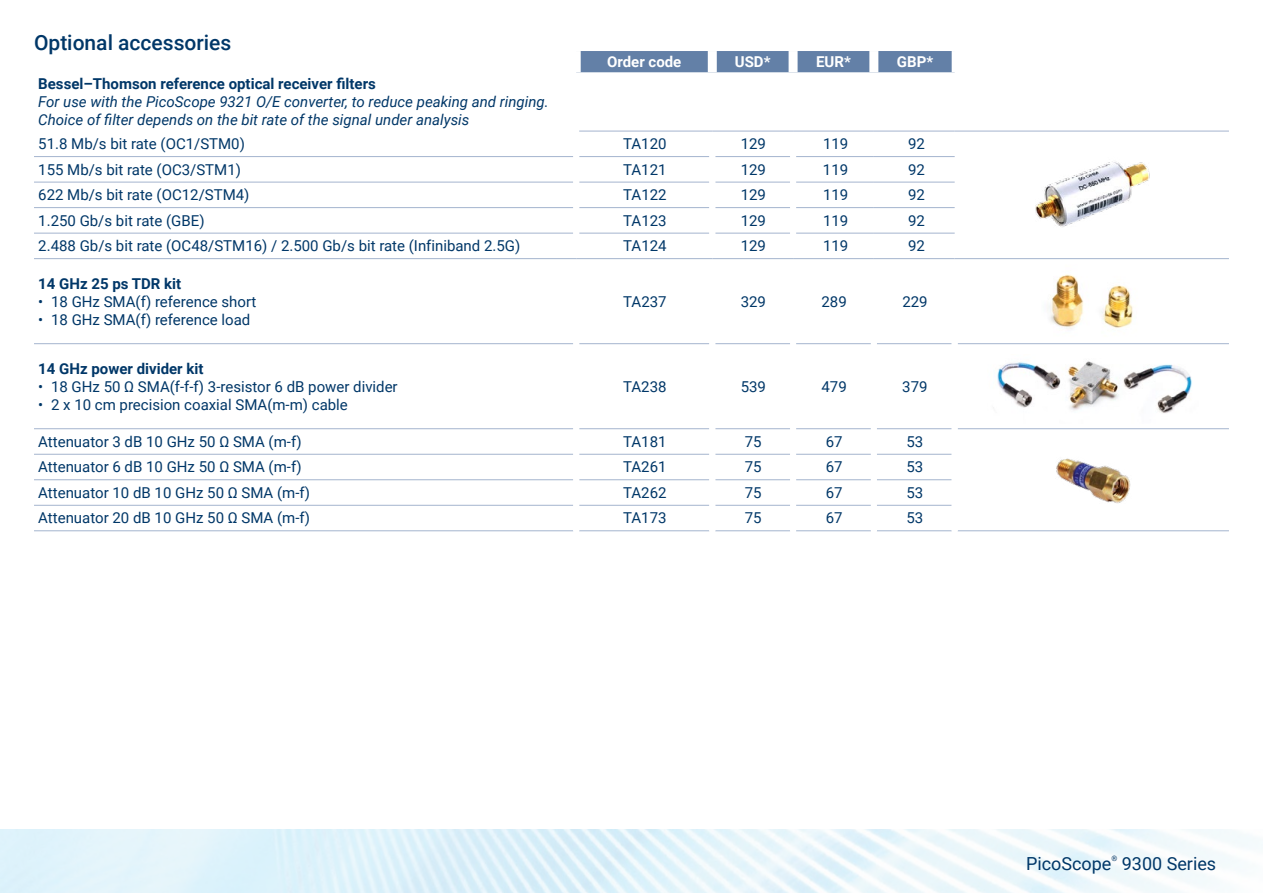
<style>
.page{position:relative;width:1263px;height:893px;background:#fff}
.page>*{position:absolute;margin:0;border:0;box-sizing:border-box;transform-origin:0 0}
.t1{font:500 21px "Roboto";color:#003768}
.t2{font:18px "Roboto";color:#003768}
.t3{font:15px "Roboto";color:#003768}
.t4{font:italic 15px/18px "Roboto";color:#003768}
.t5{font:700 15px "Roboto";color:#003768}
.t6{font:700 15px "Roboto";color:#fff}
.t7{font:7.5px "Roboto";color:#003768}
</style>
<div class="page">
<img style="left:0;top:829px;width:1263px;height:64px">
<div style="left:581px;top:51px;width:371px;height:21px;background:#6380a7"></div>
<hr style="left:34px;top:156px;width:539px;height:1px;background:#a4b4ce">
<hr style="left:579px;top:156px;width:130px;height:1px;background:#a4b4ce">
<hr style="left:715px;top:156px;width:75px;height:1px;background:#a4b4ce">
<hr style="left:796px;top:156px;width:78px;height:1px;background:#a4b4ce">
<hr style="left:874px;top:156px;width:81px;height:1px;background:#a4b4ce">
<hr style="left:34px;top:182px;width:539px;height:1px;background:#a4b4ce">
<hr style="left:579px;top:182px;width:130px;height:1px;background:#a4b4ce">
<hr style="left:715px;top:182px;width:75px;height:1px;background:#a4b4ce">
<hr style="left:796px;top:182px;width:78px;height:1px;background:#a4b4ce">
<hr style="left:874px;top:182px;width:81px;height:1px;background:#a4b4ce">
<hr style="left:34px;top:207px;width:539px;height:1px;background:#a4b4ce">
<hr style="left:579px;top:207px;width:130px;height:1px;background:#a4b4ce">
<hr style="left:715px;top:207px;width:75px;height:1px;background:#a4b4ce">
<hr style="left:796px;top:207px;width:78px;height:1px;background:#a4b4ce">
<hr style="left:874px;top:207px;width:81px;height:1px;background:#a4b4ce">
<hr style="left:34px;top:233px;width:539px;height:1px;background:#a4b4ce">
<hr style="left:579px;top:233px;width:130px;height:1px;background:#a4b4ce">
<hr style="left:715px;top:233px;width:75px;height:1px;background:#a4b4ce">
<hr style="left:796px;top:233px;width:78px;height:1px;background:#a4b4ce">
<hr style="left:874px;top:233px;width:81px;height:1px;background:#a4b4ce">
<hr style="left:34px;top:454px;width:539px;height:1px;background:#a4b4ce">
<hr style="left:579px;top:454px;width:130px;height:1px;background:#a4b4ce">
<hr style="left:34px;top:479px;width:539px;height:1px;background:#a4b4ce">
<hr style="left:579px;top:479px;width:130px;height:1px;background:#a4b4ce">
<hr style="left:715px;top:530px;width:75px;height:1px;background:#a4b4ce">
<hr style="left:796px;top:530px;width:75px;height:1px;background:#a4b4ce">
<hr style="left:877px;top:530px;width:75px;height:1px;background:#a4b4ce">
<hr style="left:34px;top:343px;width:539px;height:1px;background:#a4b4ce">
<hr style="left:579px;top:343px;width:130px;height:1px;background:#a4b4ce">
<hr style="left:715px;top:343px;width:75px;height:1px;background:#a4b4ce">
<hr style="left:796px;top:343px;width:75px;height:1px;background:#a4b4ce">
<hr style="left:877px;top:343px;width:75px;height:1px;background:#a4b4ce">
<hr style="left:958px;top:343px;width:271px;height:1px;background:#a4b4ce">
<hr style="left:34px;top:505px;width:539px;height:1px;background:#a4b4ce">
<hr style="left:579px;top:505px;width:130px;height:1px;background:#a4b4ce">
<hr style="left:958px;top:530px;width:271px;height:1px;background:#a4b4ce">
<hr style="left:34px;top:428px;width:539px;height:1px;background:#a4b4ce">
<hr style="left:579px;top:428px;width:130px;height:1px;background:#a4b4ce">
<hr style="left:715px;top:428px;width:75px;height:1px;background:#a4b4ce">
<hr style="left:796px;top:428px;width:75px;height:1px;background:#a4b4ce">
<hr style="left:877px;top:428px;width:75px;height:1px;background:#a4b4ce">
<hr style="left:958px;top:428px;width:271px;height:1px;background:#a4b4ce">
<hr style="left:715px;top:454px;width:75px;height:1px;background:#a4b4ce">
<hr style="left:796px;top:454px;width:75px;height:1px;background:#a4b4ce">
<hr style="left:877px;top:454px;width:75px;height:1px;background:#a4b4ce">
<hr style="left:715px;top:479px;width:75px;height:1px;background:#a4b4ce">
<hr style="left:796px;top:479px;width:75px;height:1px;background:#a4b4ce">
<hr style="left:877px;top:479px;width:75px;height:1px;background:#a4b4ce">
<hr style="left:715px;top:505px;width:75px;height:1px;background:#a4b4ce">
<hr style="left:796px;top:505px;width:75px;height:1px;background:#a4b4ce">
<hr style="left:877px;top:505px;width:75px;height:1px;background:#a4b4ce">
<hr style="left:34px;top:530px;width:539px;height:1px;background:#a4b4ce">
<hr style="left:579px;top:530px;width:130px;height:1px;background:#a4b4ce">
<div style="left:708px;top:51px;width:9px;height:21px;background:#fff"></div>
<div style="left:788px;top:51px;width:9px;height:21px;background:#fff"></div>
<div style="left:869px;top:51px;width:9px;height:21px;background:#fff"></div>
<hr style="left:955px;top:258px;width:274px;height:1px;background:#a4b4ce">
<hr style="left:955px;top:131px;width:274px;height:1px;background:#a4b4ce">
<hr style="left:34px;top:258px;width:542px;height:1px;background:#a4b4ce">
<hr style="left:576px;top:258px;width:136px;height:1px;background:#a4b4ce">
<hr style="left:712px;top:258px;width:81px;height:1px;background:#a4b4ce">
<hr style="left:793px;top:258px;width:81px;height:1px;background:#a4b4ce">
<hr style="left:874px;top:258px;width:81px;height:1px;background:#a4b4ce">
<hr style="left:579px;top:131px;width:133px;height:1px;background:#a4b4ce">
<hr style="left:712px;top:131px;width:81px;height:1px;background:#a4b4ce">
<hr style="left:793px;top:131px;width:81px;height:1px;background:#a4b4ce">
<hr style="left:874px;top:131px;width:81px;height:1px;background:#a4b4ce">
<img style="left:1035px;top:161px;width:115px;height:66px">
<img style="left:1049px;top:274px;width:84px;height:55px">
<img style="left:997px;top:361px;width:195px;height:52px">
<img style="left:1056px;top:458px;width:75px;height:45px">
<h1 class="t1" style="left:34px;top:28px;width:199px">Optional accessories</h1>
<p class="t6" style="left:607px;top:51px;width:76px">Order code</p>
<p class="t6" style="left:735px;top:51px;width:37px">USD*</p>
<p class="t6" style="left:816px;top:51px;width:36px">EUR*</p>
<p class="t6" style="left:897px;top:51px;width:38px">GBP*</p>
<p class="t5" style="left:38px;top:73px;width:339px">Bessel–Thomson reference optical receiver filters</p>
<p class="t4" style="left:38px;top:92px;width:512px">For use with the PicoScope 9321 O/E converter, to reduce peaking and ringing.<br>Choice of filter depends on the bit rate of the signal under analysis</p>
<p class="t3" style="left:38px;top:133px;width:208px">51.8 Mb/s bit rate (OC1/STM0)</p>
<p class="t3" style="left:623px;top:133px;width:45px">TA120</p>
<p class="t3" style="left:741px;top:133px;width:27px">129</p>
<p class="t3" style="left:823px;top:133px;width:27px">119</p>
<p class="t3" style="left:908px;top:133px;width:18px">92</p>
<p class="t3" style="left:38px;top:159px;width:204px">155 Mb/s bit rate (OC3/STM1)</p>
<p class="t3" style="left:623px;top:159px;width:45px">TA121</p>
<p class="t3" style="left:741px;top:159px;width:27px">129</p>
<p class="t3" style="left:823px;top:159px;width:27px">119</p>
<p class="t3" style="left:908px;top:159px;width:18px">92</p>
<p class="t3" style="left:38px;top:184px;width:213px">622 Mb/s bit rate (OC12/STM4)</p>
<p class="t3" style="left:623px;top:184px;width:45px">TA122</p>
<p class="t3" style="left:741px;top:184px;width:27px">129</p>
<p class="t3" style="left:823px;top:184px;width:27px">119</p>
<p class="t3" style="left:908px;top:184px;width:18px">92</p>
<p class="t3" style="left:38px;top:210px;width:168px">1.250 Gb/s bit rate (GBE)</p>
<p class="t3" style="left:623px;top:210px;width:45px">TA123</p>
<p class="t3" style="left:741px;top:210px;width:27px">129</p>
<p class="t3" style="left:823px;top:210px;width:27px">119</p>
<p class="t3" style="left:908px;top:210px;width:18px">92</p>
<p class="t3" style="left:38px;top:235px;width:483px">2.488 Gb/s bit rate (OC48/STM16) / 2.500 Gb/s bit rate (Infiniband 2.5G)</p>
<p class="t3" style="left:623px;top:235px;width:45px">TA124</p>
<p class="t3" style="left:741px;top:235px;width:27px">129</p>
<p class="t3" style="left:823px;top:235px;width:27px">119</p>
<p class="t3" style="left:908px;top:235px;width:18px">92</p>
<p class="t5" style="left:38px;top:273px;width:144px">14 GHz 25 ps TDR kit</p>
<p class="t3" style="left:38px;top:291px;width:220px">• 18 GHz SMA(f) reference short</p>
<p class="t3" style="left:38px;top:309px;width:214px">• 18 GHz SMA(f) reference load</p>
<p class="t3" style="left:623px;top:291px;width:45px">TA237</p>
<p class="t3" style="left:741px;top:291px;width:27px">329</p>
<p class="t3" style="left:821px;top:291px;width:27px">289</p>
<p class="t3" style="left:902px;top:291px;width:27px">229</p>
<p class="t5" style="left:38px;top:358px;width:167px">14 GHz power divider kit</p>
<p class="t3" style="left:38px;top:376px;width:361px">• 18 GHz 50 Ω SMA(f-f-f) 3-resistor 6 dB power divider</p>
<p class="t3" style="left:38px;top:394px;width:311px">• 2 x 10 cm precision coaxial SMA(m-m) cable</p>
<p class="t3" style="left:623px;top:376px;width:45px">TA238</p>
<p class="t3" style="left:741px;top:376px;width:27px">539</p>
<p class="t3" style="left:821px;top:376px;width:27px">479</p>
<p class="t3" style="left:902px;top:376px;width:27px">379</p>
<p class="t3" style="left:38px;top:431px;width:265px">Attenuator 3 dB 10 GHz 50 Ω SMA (m-f)</p>
<p class="t3" style="left:623px;top:431px;width:45px">TA181</p>
<p class="t3" style="left:745px;top:431px;width:18px">75</p>
<p class="t3" style="left:826px;top:431px;width:18px">67</p>
<p class="t3" style="left:906px;top:431px;width:18px">53</p>
<p class="t3" style="left:38px;top:456px;width:265px">Attenuator 6 dB 10 GHz 50 Ω SMA (m-f)</p>
<p class="t3" style="left:623px;top:456px;width:45px">TA261</p>
<p class="t3" style="left:745px;top:456px;width:18px">75</p>
<p class="t3" style="left:826px;top:456px;width:18px">67</p>
<p class="t3" style="left:906px;top:456px;width:18px">53</p>
<p class="t3" style="left:38px;top:482px;width:273px">Attenuator 10 dB 10 GHz 50 Ω SMA (m-f)</p>
<p class="t3" style="left:623px;top:482px;width:45px">TA262</p>
<p class="t3" style="left:745px;top:482px;width:18px">75</p>
<p class="t3" style="left:826px;top:482px;width:18px">67</p>
<p class="t3" style="left:906px;top:482px;width:18px">53</p>
<p class="t3" style="left:38px;top:507px;width:273px">Attenuator 20 dB 10 GHz 50 Ω SMA (m-f)</p>
<p class="t3" style="left:623px;top:507px;width:45px">TA173</p>
<p class="t3" style="left:745px;top:507px;width:18px">75</p>
<p class="t3" style="left:826px;top:507px;width:18px">67</p>
<p class="t3" style="left:906px;top:507px;width:18px">53</p>
<p class="t2" style="left:1026px;top:851px;width:87px">PicoScope</p>
<p class="t7" style="left:1111px;top:853px;width:7px">®</p>
<p class="t2" style="left:1122px;top:851px;width:96px">9300 Series</p>
</div>
